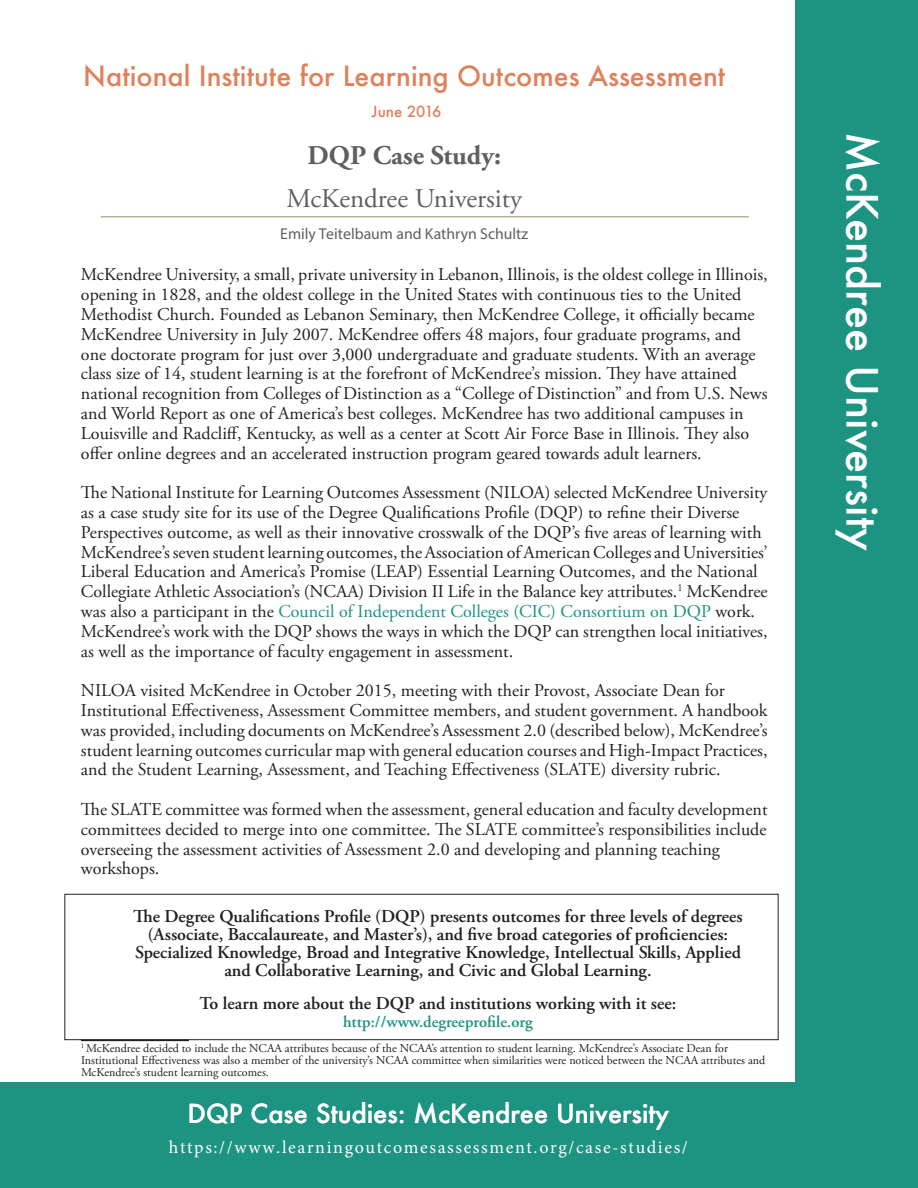
<style>
.page{position:relative;width:918px;height:1188px;background:#fff}
.page>*{position:absolute;margin:0;border:0;box-sizing:border-box;transform-origin:0 0}
.t1{font:500 42px "Futura";color:#fff}
.t2{font:500 27px "Futura";color:#df815b}
.t3{font:27px "Adobe Garamond Pro";color:#5f5f62}
.main_head{font:700 27px "Adobe Garamond Pro";color:#5f5f62}
.t4{font:500 25.5px "Futura";color:#fff}
.t5{font:18px "Adobe Garamond Pro";color:#231f20}
.pullquote{font:600 18px/18px "Adobe Garamond Pro";color:#231f20;text-align:center}
.t6{font:18px "Adobe Garamond Pro";color:#1d9382}
.t7{font:18px "Minion Pro";letter-spacing:.09em;color:#fff}
.pullquote-2{font:600 16.5px "Adobe Garamond Pro";color:#1d9382}
.t8{font:15.75px "Myriad Pro";color:#5f5f62}
.t9{font:500 15px "Futura";color:#df815b}
.t10{font:12px "Adobe Garamond Pro";color:#231f20}
.s1{color:#231f20}
</style>
<div class="page">
<div style="left:0;top:1083px;width:918px;height:105px;background:#1d9382"></div>
<hr style="left:101px;top:216px;width:648px;height:2px;background:#b9b298">
<div style="left:795px;top:0;width:123px;height:1100px;background:#1d9382"></div>
<hr style="left:81px;top:1040px;width:108px;height:1px;background:#231f20">
<div style="left:65px;top:894px;width:713px;height:146px;border:1px solid #231f20"></div>
<p class="t2" style="left:83px;top:57px;width:644px">National Institute for Learning Outcomes Assessment</p>
<p class="t9" style="left:372px;top:102px;width:72px">June 2016</p>
<p class="main_head" style="left:307px;top:140px;width:195px">DQP Case Study:</p>
<p class="t3" style="left:287px;top:182px;width:237px">McKendree University</p>
<p class="t8" style="left:280px;top:224px;width:249px">Emily Teitelbaum and Kathryn Schultz</p>
<p class="t5" style="left:81px;top:264px;width:688px">McKendree University, a small, private university in Lebanon, Illinois, is the oldest college in Illinois,</p>
<p class="t5" style="left:81px;top:284px;width:662px">opening in 1828, and the oldest college in the United States with continuous ties to the United</p>
<p class="t5" style="left:81px;top:303px;width:675px">Methodist Church. Founded as Lebanon Seminary, then McKendree College, it officially became</p>
<p class="t5" style="left:81px;top:323px;width:662px">McKendree University in July 2007. McKendree offers 48 majors, four graduate programs, and</p>
<p class="t5" style="left:81px;top:343px;width:676px">one doctorate program for just over 3,000 undergraduate and graduate students. With an average</p>
<p class="t5" style="left:81px;top:363px;width:658px">class size of 14, student learning is at the forefront of McKendree’s mission. They have attained</p>
<p class="t5" style="left:81px;top:383px;width:688px">national recognition from Colleges of Distinction as a “College of Distinction” and from U.S. News</p>
<p class="t5" style="left:81px;top:402px;width:664px">and World Report as one of America’s best colleges. McKendree has two additional campuses in</p>
<p class="t5" style="left:81px;top:422px;width:670px">Louisville and Radcliff, Kentucky, as well as a center at Scott Air Force Base in Illinois. They also</p>
<p class="t5" style="left:81px;top:442px;width:622px">offer online degrees and an accelerated instruction program geared towards adult learners.</p>
<p class="t5" style="left:81px;top:482px;width:688px">The National Institute for Learning Outcomes Assessment (NILOA) selected McKendree University</p>
<p class="t5" style="left:81px;top:501px;width:660px">as a case study site for its use of the Degree Qualifications Profile (DQP) to refine their Diverse</p>
<p class="t5" style="left:81px;top:521px;width:682px">Perspectives outcome, as well as their innovative crosswalk of the DQP’s five areas of learning with</p>
<p class="t5" style="left:81px;top:541px;width:688px">McKendree’s seven student learning outcomes, the Association of American Colleges and Universities’</p>
<p class="t5" style="left:81px;top:561px;width:678px">Liberal Education and America’s Promise (LEAP) Essential Learning Outcomes, and the National</p>
<p class="t5" style="left:81px;top:581px;width:688px">Collegiate Athletic Association’s (NCAA) Division II Life in the Balance key attributes.<sup>1</sup> McKendree</p>
<p class="t6" style="left:81px;top:600px;width:676px"><span class="s1">was also a participant in the</span> Council of Independent Colleges (CIC) Consortium on DQP <span class="s1">work.</span></p>
<p class="t5" style="left:81px;top:620px;width:688px">McKendree’s work with the DQP shows the ways in which the DQP can strengthen local initiatives,</p>
<p class="t5" style="left:81px;top:640px;width:434px">as well as the importance of faculty engagement in assessment.</p>
<p class="t5" style="left:81px;top:680px;width:645px">NILOA visited McKendree in October 2015, meeting with their Provost, Associate Dean for</p>
<p class="t5" style="left:81px;top:699px;width:688px">Institutional Effectiveness, Assessment Committee members, and student government. A handbook</p>
<p class="t5" style="left:81px;top:719px;width:688px">was provided, including documents on McKendree’s Assessment 2.0 (described below), McKendree’s</p>
<p class="t5" style="left:81px;top:739px;width:688px">student learning outcomes curricular map with general education courses and High-Impact Practices,</p>
<p class="t5" style="left:81px;top:759px;width:641px">and the Student Learning, Assessment, and Teaching Effectiveness (SLATE) diversity rubric.</p>
<p class="t5" style="left:81px;top:798px;width:688px">The SLATE committee was formed when the assessment, general education and faculty development</p>
<p class="t5" style="left:81px;top:818px;width:687px">committees decided to merge into one committee. The SLATE committee’s responsibilities include</p>
<p class="t5" style="left:81px;top:838px;width:640px">overseeing the assessment activities of Assessment 2.0 and developing and planning teaching</p>
<p class="t5" style="left:81px;top:858px;width:80px">workshops.</p>
<p class="pullquote" style="left:133px;top:908px;width:611px">The Degree Qualifications Profile (DQP) presents outcomes for three levels of degrees (Associate, Baccalaureate, and Master’s), and five broad categories of proficiencies:<br>Specialized Knowledge, Broad and Integrative Knowledge, Intellectual Skills, Applied and Collaborative Learning, and Civic and Global Learning.</p>
<p class="pullquote" style="left:200px;top:995px;width:478px">To learn more about the DQP and institutions working with it see:</p>
<p class="pullquote-2" style="left:343px;top:1012px;width:191px">http://www.degreeprofile.org</p>
<p class="t10" style="left:81px;top:1041px;width:649px"><sup>1</sup> McKendree decided to include the NCAA attributes because of the NCAA’s attention to student learning. McKendree’s Associate Dean for</p>
<p class="t10" style="left:81px;top:1053px;width:686px">Institutional Effectiveness was also a member of the university’s NCAA committee when similarities were noticed between the NCAA attributes and</p>
<p class="t10" style="left:81px;top:1065px;width:189px">McKendree’s student learning outcomes.</p>
<p class="t4" style="left:188px;top:1096px;width:483px">DQP Case Studies: McKendree University</p>
<p class="t7" style="left:169px;top:1135px;width:521px">https://www.learningoutcomesassessment.org/case-studies/</p>
<p class="t1" style="left:891px;top:132px;width:421px;rotate:90deg">McKendree University</p>
</div>
